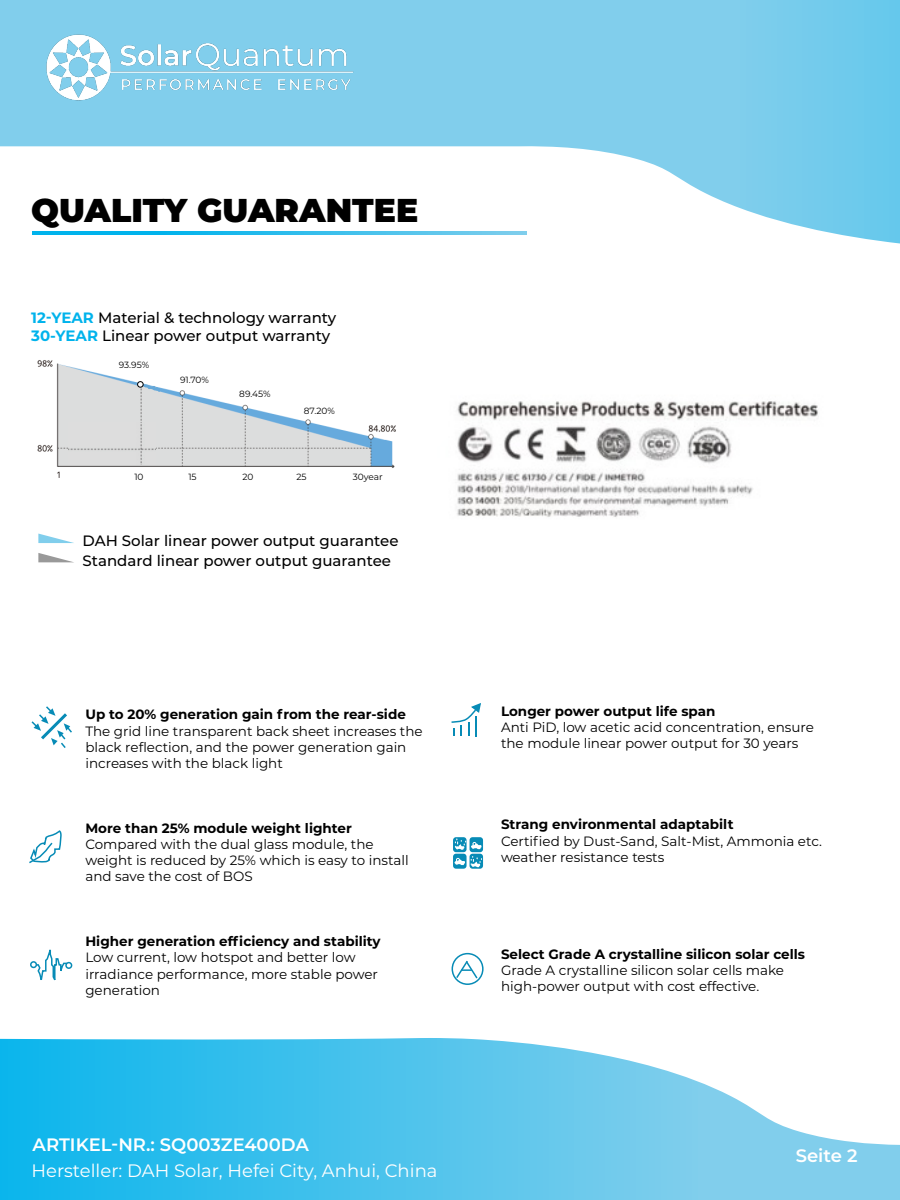
<style>
.page{position:relative;width:900px;height:1200px;background:#fff}
.page>*{position:absolute;margin:0;border:0;box-sizing:border-box;transform-origin:0 0}
.t1{font:900 33px "Montserrat";color:#000}
.t2{font:18px "Montserrat";color:#fff}
.t3{font:600 18px "Montserrat";color:#fff}
.t4{font:500 15px/18px "Montserrat";color:#000}
.t5{font:13.5px/16.2px "Montserrat";color:#000}
.t6{font:700 13.5px "Montserrat";color:#000}
.t7{font:9px "Montserrat";color:#000}
.s1{font-weight:700;color:#00b3ec}
</style>
<div class="page">
<svg style="left:0;top:0;width:900px;height:244px"></svg>
<svg style="left:0;top:1038px;width:900px;height:162px;background:#61caee"></svg>
<img style="left:29px;top:27px;width:339px;height:82px">
<svg style="left:33px;top:232px;width:493px;height:3px"></svg>
<img style="left:457px;top:401px;width:361px;height:116px">
<svg style="left:31px;top:706px;width:41px;height:42px"></svg>
<svg style="left:29px;top:831px;width:33px;height:33px"></svg>
<div style="left:30px;top:961px;width:7px;height:7px;border:2px solid #078bb6;border-radius:50%"></div>
<div style="left:65px;top:962px;width:7px;height:7px;border:2px solid #078bb6;border-radius:50%"></div>
<svg style="left:35px;top:949px;width:33px;height:32px"></svg>
<svg style="left:451px;top:703px;width:30px;height:34px"></svg>
<div style="left:453px;top:837px;width:14px;height:15px;background:#078bb6;border-radius:3px"></div>
<div style="left:470px;top:837px;width:13px;height:15px;background:#078bb6;border-radius:3px"></div>
<div style="left:470px;top:854px;width:13px;height:15px;background:#078bb6;border-radius:3px"></div>
<div style="left:453px;top:854px;width:14px;height:15px;background:#078bb6;border-radius:3px"></div>
<svg style="left:454px;top:858px;width:11px;height:7px"></svg>
<svg style="left:455px;top:839px;width:27px;height:11px"></svg>
<svg style="left:471px;top:856px;width:11px;height:11px"></svg>
<svg style="left:455px;top:959px;width:24px;height:21px"></svg>
<div style="left:452px;top:953px;width:32px;height:32px;border:2px solid #078bb6;border-radius:50%"></div>
<img style="left:37px;top:360px;width:359px;height:118px">
<svg style="left:38px;top:534px;width:36px;height:9px"></svg>
<svg style="left:38px;top:553px;width:35px;height:9px"></svg>
<div style="left:239px;top:388px;width:38px;height:15px;background:#fff"></div>
<div style="left:178px;top:374px;width:37px;height:14px;background:#fff"></div>
<div style="left:166px;top:471px;width:233px;height:14px;background:#fff"></div>
<div style="left:68px;top:421px;width:87px;height:43px;background:#ddd"></div>
<div style="left:68px;top:386px;width:87px;height:35px;background:#dcdddd"></div>
<svg style="left:134px;top:381px;width:26px;height:11px"></svg>
<div style="left:304px;top:407px;width:37px;height:11px;background:#fff"></div>
<h1 class="t1" style="left:31px;top:186px;width:389px">QUALITY GUARANTEE</h1>
<p class="t4" style="left:31px;top:308px;width:307px"><span class="s1">12-YEAR</span> Material &amp; technology warranty<br><span class="s1">30-YEAR</span> Linear power output warranty</p>
<p class="t7" style="left:119px;top:359px;width:32px">93.95%</p>
<p class="t7" style="left:180px;top:374px;width:31px">91.70%</p>
<p class="t7" style="left:239px;top:388px;width:33px">89.45%</p>
<p class="t7" style="left:302px;top:403px;width:33px">87.20%</p>
<p class="t7" style="left:304px;top:405px;width:33px">87.20%</p>
<p class="t7" style="left:134px;top:470px;width:11px">10</p>
<p class="t7" style="left:188px;top:470px;width:10px">15</p>
<p class="t7" style="left:242px;top:470px;width:13px">20</p>
<p class="t7" style="left:296px;top:470px;width:12px">25</p>
<p class="t7" style="left:353px;top:470px;width:32px">30year</p>
<p class="t4" style="left:83px;top:531px;width:318px;line-height:19.5px">DAH Solar linear power output guarantee<br>Standard linear power output guarantee</p>
<p class="t6" style="left:85px;top:705px;width:322px">Up to 20% generation gain from the rear-side</p>
<p class="t5" style="left:85px;top:722px;width:339px">The grid line transparent back sheet increases the black reflection, and the power generation gain increases with the black light</p>
<p class="t6" style="left:85px;top:818px;width:268px">More than 25% module weight lighter</p>
<p class="t5" style="left:85px;top:836px;width:325px">Compared with the dual glass module, the weight is reduced by 25% which is easy to install and save the cost of BOS</p>
<p class="t6" style="left:85px;top:932px;width:297px">Higher generation efficiency and stability</p>
<p class="t5" style="left:85px;top:949px;width:294px">Low current, low hotspot and better low irradiance performance, more stable power generation</p>
<h2 class="t3" style="left:33px;top:1132px;width:278px">ARTIKEL-NR.: SQ003ZE400DA</h2>
<h2 class="t2" style="left:32px;top:1158px;width:407px">Hersteller: DAH Solar, Hefei City, Anhui, China</h2>
<p class="t6" style="left:501px;top:701px;width:216px">Longer power output life span</p>
<p class="t5" style="left:501px;top:719px;width:314px">Anti PiD, low acetic acid concentration, ensure the module linear power output for 30 years</p>
<p class="t6" style="left:501px;top:815px;width:234px">Strang environmental adaptabilt</p>
<p class="t5" style="left:501px;top:832px;width:323px">Certified by Dust-Sand, Salt-Mist, Ammonia etc. weather resistance tests</p>
<p class="t6" style="left:501px;top:944px;width:306px">Select Grade A crystalline silicon solar cells</p>
<p class="t5" style="left:501px;top:962px;width:285px">Grade A crystalline silicon solar cells make high-power output with cost effective.</p>
<h2 class="t3" style="left:796px;top:1143px;width:63px">Seite 2</h2>
</div>
